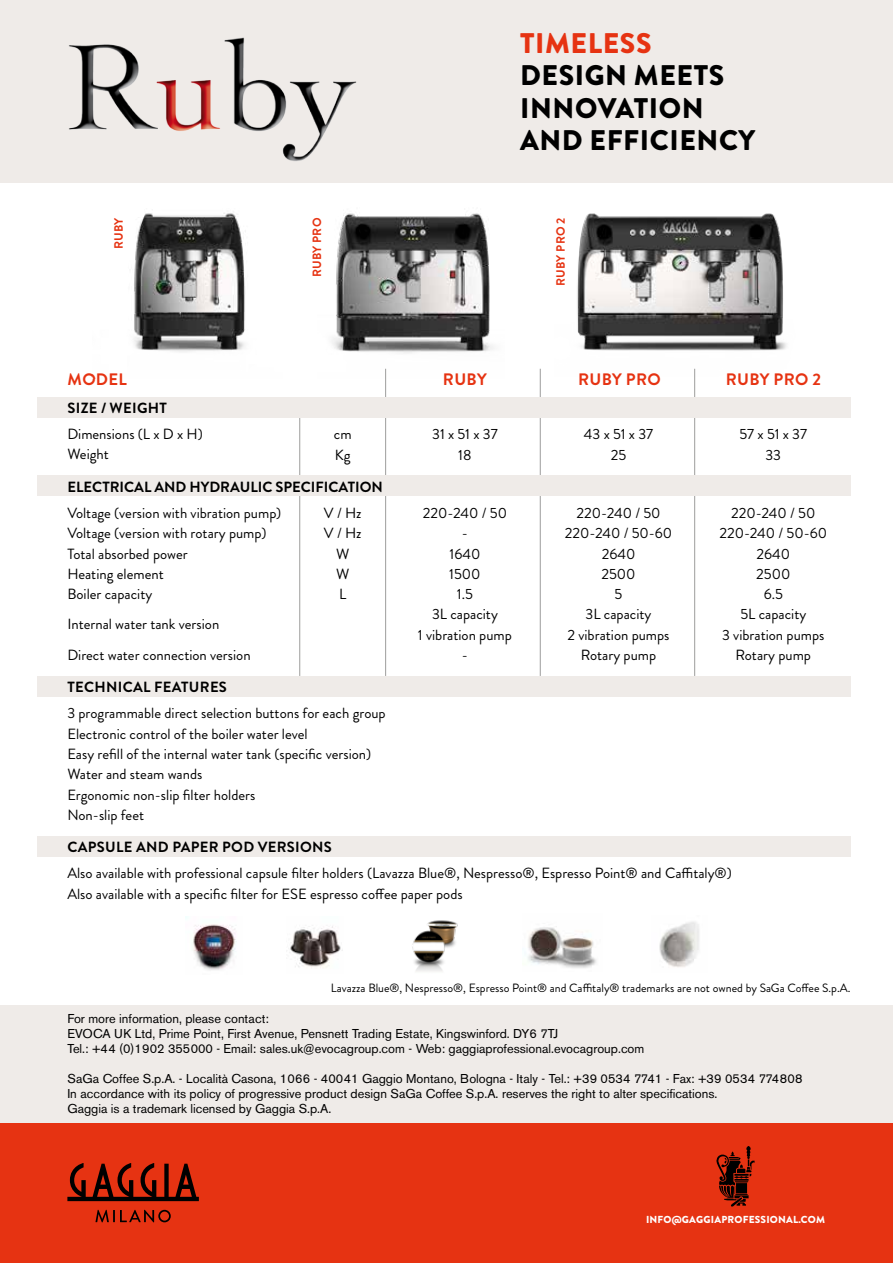
<style>
.page{position:relative;width:893px;height:1263px;background:#fff}
.page>*{position:absolute;margin:0;border:0;box-sizing:border-box;transform-origin:0 0}
.t1{font:900 28.35px/32.4px "Brandon Grotesque";letter-spacing:.02em;color:#000}
.t2{font:900 28.35px "Brandon Grotesque";letter-spacing:.02em;color:#e63312}
.t3{font:700 16.65px "Brandon Grotesque";letter-spacing:.02em;color:#e63312}
.t4{font:14.7px/20.2px "Brandon Grotesque";color:#000;text-align:center}
.t5{font:700 14.7px "Brandon Grotesque";letter-spacing:.02em;color:#000}
.t6{font:700 14.7px "Brandon Grotesque";color:#000}
.t7{font:12.75px/15px "Akzidenz Grotesk BE";color:#000}
.t8{font:12px "Brandon Grotesque";color:#000}
.t9{font:700 12px "Brandon Grotesque";letter-spacing:.02em;color:#e63312}
.t10{font:900 10.2px "Brandon Grotesque";letter-spacing:.02em;color:#fff}
</style>
<div class="page">
<div style="left:0;top:1122px;width:893px;height:141px;background:#e63312"></div>
<div style="left:0;top:1005px;width:893px;height:117px;background:#efebe8"></div>
<svg style="left:716px;top:1146px;width:39px;height:60px"></svg>
<svg style="left:95px;top:1210px;width:76px;height:12px"></svg>
<svg style="left:67px;top:1163px;width:132px;height:38px"></svg>
<div style="left:0;top:0;width:893px;height:183px;background:#efebe8"></div>
<hr style="left:299px;top:417px;width:1px;height:259px;background:#9d9d9c">
<hr style="left:694px;top:369px;width:1px;height:307px;background:#9d9d9c">
<hr style="left:540px;top:369px;width:1px;height:307px;background:#9d9d9c">
<hr style="left:385px;top:369px;width:1px;height:307px;background:#9d9d9c">
<div style="left:37px;top:836px;width:813px;height:21px;background:#efebe8"></div>
<div style="left:37px;top:397px;width:813px;height:21px;background:#efebe8"></div>
<div style="left:37px;top:475px;width:813px;height:21px;background:#efebe8"></div>
<div style="left:37px;top:676px;width:813px;height:21px;background:#efebe8"></div>
<img style="left:69px;top:37px;width:288px;height:124px">
<img style="left:134px;top:213px;width:112px;height:139px">
<img style="left:332px;top:213px;width:162px;height:165px">
<img style="left:577px;top:213px;width:210px;height:165px">
<img style="left:185px;top:917px;width:52px;height:54px">
<img style="left:289px;top:926px;width:54px;height:42px">
<img style="left:412px;top:920px;width:46px;height:52px">
<img style="left:659px;top:921px;width:40px;height:46px">
<img style="left:528px;top:926px;width:69px;height:42px">
<h1 class="t2" style="left:520px;top:23px;width:133px">TIMELESS</h1>
<h1 class="t1" style="left:520px;top:60px;width:237px">DESIGN MEETS<br>INNOVATION<br>AND EFFICIENCY</h1>
<p class="t9" style="left:110px;top:249px;width:33px;rotate:-90deg">RUBY</p>
<p class="t9" style="left:309px;top:277px;width:61px;rotate:-90deg">RUBY PRO</p>
<p class="t9" style="left:552px;top:286px;width:70px;rotate:-90deg">RUBY PRO 2</p>
<p class="t3" style="left:68px;top:368px;width:61px">MODEL</p>
<p class="t5" style="left:67px;top:397px;width:101px">SIZE / WEIGHT</p>
<p class="t4" style="left:67px;top:424px;width:137px;text-align:left">Dimensions (L x D x H)<br>Weight</p>
<p class="t6" style="left:67px;top:476px;width:317px">ELECTRICAL AND HYDRAULIC SPECIFICATION</p>
<p class="t4" style="left:67px;top:503px;width:215px;text-align:left">Voltage (version with vibration pump)<br>Voltage (version with rotary pump)<br>Total absorbed power<br>Heating element<br>Boiler capacity</p>
<p class="t3" style="left:578px;top:368px;width:84px">RUBY PRO</p>
<p class="t3" style="left:726px;top:368px;width:97px">RUBY PRO 2</p>
<p class="t3" style="left:443px;top:368px;width:45px">RUBY</p>
<p class="t4" style="left:584px;top:424px;width:71px">43 x 51 x 37<br>25</p>
<p class="t4" style="left:432px;top:424px;width:67px">31 x 51 x 37<br>18</p>
<p class="t4" style="left:739px;top:424px;width:69px">57 x 51 x 37<br>33</p>
<p class="t4" style="left:334px;top:424px;width:19px;text-align:left">cm<br>Kg</p>
<p class="t4" style="left:418px;top:503px;width:95px">220-240 / 50<br>-<br>1640<br>1500<br>1.5<br>3L capacity<br>1 vibration pump -</p>
<p class="t4" style="left:324px;top:503px;width:39px">V / Hz<br>V / Hz<br>W<br>W<br>L</p>
<p class="t4" style="left:565px;top:503px;width:109px">220-240 / 50<br>220-240 / 50-60<br>2640<br>2500<br>5<br>3L capacity<br>2 vibration pumps<br>Rotary pump</p>
<p class="t4" style="left:720px;top:503px;width:109px">220-240 / 50<br>220-240 / 50-60<br>2640<br>2500<br>6.5<br>5L capacity<br>3 vibration pumps<br>Rotary pump</p>
<p class="t4" style="left:67px;top:614px;width:153px">Internal water tank version</p>
<p class="t4" style="left:67px;top:645px;width:185px">Direct water connection version</p>
<p class="t5" style="left:67px;top:677px;width:161px">TECHNICAL FEATURES</p>
<p class="t4" style="left:67px;top:703px;width:320px;text-align:left">3 programmable direct selection buttons for each group Electronic control of the boiler water level<br>Easy refill of the internal water tank (specific version)<br>Water and steam wands<br>Ergonomic non-slip filter holders<br>Non-slip feet</p>
<p class="t5" style="left:67px;top:837px;width:266px">CAPSULE AND PAPER POD VERSIONS</p>
<p class="t4" style="left:67px;top:863px;width:666px;text-align:left">Also available with professional capsule filter holders (Lavazza Blue®, Nespresso®, Espresso Point® and Caffitaly®)<br>Also available with a specific filter for ESE espresso coffee paper pods</p>
<p class="t8" style="left:331px;top:980px;width:521px">Lavazza Blue®, Nespresso®, Espresso Point® and Caffitaly® trademarks are not owned by SaGa Coffee S.p.A.</p>
<p class="t7" style="left:67px;top:1011px;width:578px">For more information, please contact:<br>EVOCA UK Ltd, Prime Point, First Avenue, Pensnett Trading Estate, Kingswinford. DY6 7TJ<br>Tel.: +44 (0)1902 355000 - Email: sales.uk@evocagroup.com - Web: gaggiaprofessional.evocagroup.com</p>
<p class="t7" style="left:67px;top:1071px;width:737px">SaGa Coffee S.p.A. - Località Casona, 1066 - 40041 Gaggio Montano, Bologna - Italy - Tel.: +39 0534 7741 - Fax: +39 0534 774808<br>In accordance with its policy of progressive product design SaGa Coffee S.p.A. reserves the right to alter specifications.<br>Gaggia is a trademark licensed by Gaggia S.p.A.</p>
<p class="t10" style="left:646px;top:1212px;width:181px">INFO@GAGGIAPROFESSIONAL.COM</p>
</div>
